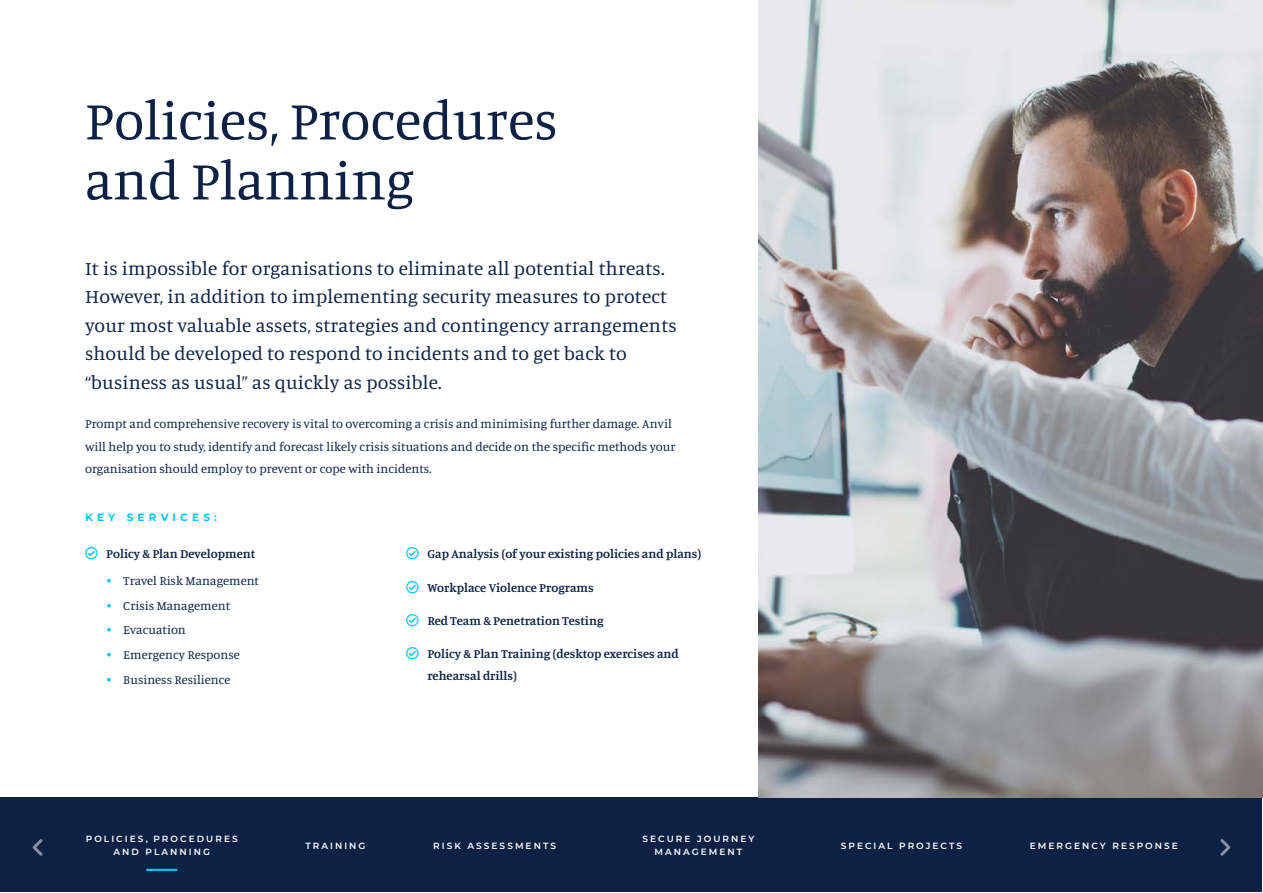
<style>
.page{position:relative;width:1263px;height:893px;background:#fff}
.page>*{position:absolute;margin:0;border:0;box-sizing:border-box;transform-origin:0 0}
.t1{font:55.5px/60px "Manuale";color:#0d2144}
.t2{font:19.5px/28.5px "Manuale";letter-spacing:.01em;color:#0d2144}
.t3{font:12.75px/22.5px "Manuale";color:#0d2144}
.t4{font:600 12.75px/22.5px "Manuale";color:#0d2144}
.t5{font:700 10.5px "Montserrat";letter-spacing:.4em;color:#01c6f2}
.t6{font:600 9px/13.5px "Montserrat";letter-spacing:.225em;color:#fff;text-align:center}
.s1{color:#01c6f2}
</style>
<div class="page">
<div style="left:1px;top:797px;width:1261px;height:95px;background:#0d2144"></div>
<svg style="left:1220px;top:839px;width:11px;height:17px"></svg>
<svg style="left:32px;top:839px;width:11px;height:17px"></svg>
<img style="left:759px;top:0;width:504px;height:797px">
<hr style="left:147px;top:869px;width:29px;height:2px;background:#01c6f2">
<h1 class="t1" style="left:85px;top:89px;width:474px">Policies, Procedures and Planning</h1>
<p class="t2" style="left:85px;top:253px;width:593px">It is impossible for organisations to eliminate all potential threats.<br>However, in addition to implementing security measures to protect your most valuable assets, strategies and contingency arrangements should be developed to respond to incidents and to get back to “business as usual” as quickly as possible.</p>
<p class="t3" style="left:85px;top:412px;width:592px">Prompt and comprehensive recovery is vital to overcoming a crisis and minimising further damage. Anvil will help you to study, identify and forecast likely crisis situations and decide on the specific methods your organisation should employ to prevent or cope with incidents.</p>
<p class="t5" style="left:85px;top:510px;width:133px">KEY SERVICES:</p>
<p class="t4" style="left:106px;top:542px;width:151px">Policy &amp; Plan Development</p>
<p class="t3" style="left:106px;top:569px;width:154px"><span class="s1">•</span> Travel Risk Management</p>
<p class="t3" style="left:106px;top:594px;width:125px"><span class="s1">•</span> Crisis Management</p>
<p class="t3" style="left:106px;top:618px;width:81px"><span class="s1">•</span> Evacuation</p>
<p class="t3" style="left:106px;top:643px;width:135px"><span class="s1">•</span> Emergency Response</p>
<p class="t3" style="left:106px;top:668px;width:126px"><span class="s1">•</span> Business Resilience</p>
<p class="t4" style="left:427px;top:542px;width:276px">Gap Analysis (of your existing policies and plans)</p>
<p class="t4" style="left:427px;top:575px;width:168px">Workplace Violence Programs</p>
<p class="t4" style="left:427px;top:609px;width:178px">Red Team &amp; Penetration Testing</p>
<p class="t4" style="left:427px;top:642px;width:253px">Policy &amp; Plan Training (desktop exercises and rehearsal drills)</p>
<p class="t6" style="left:86px;top:832px;width:153px">POLICIES, PROCEDURES<br>AND PLANNING</p>
<p class="t6" style="left:305px;top:838px;width:62px">TRAINING</p>
<p class="t6" style="left:433px;top:838px;width:124px">RISK ASSESSMENTS</p>
<p class="t6" style="left:841px;top:838px;width:123px">SPECIAL PROJECTS</p>
<p class="t6" style="left:1030px;top:838px;width:150px">EMERGENCY RESPONSE</p>
<p class="t6" style="left:642px;top:832px;width:113px">SECURE JOURNEY<br>MANAGEMENT</p>
</div>
